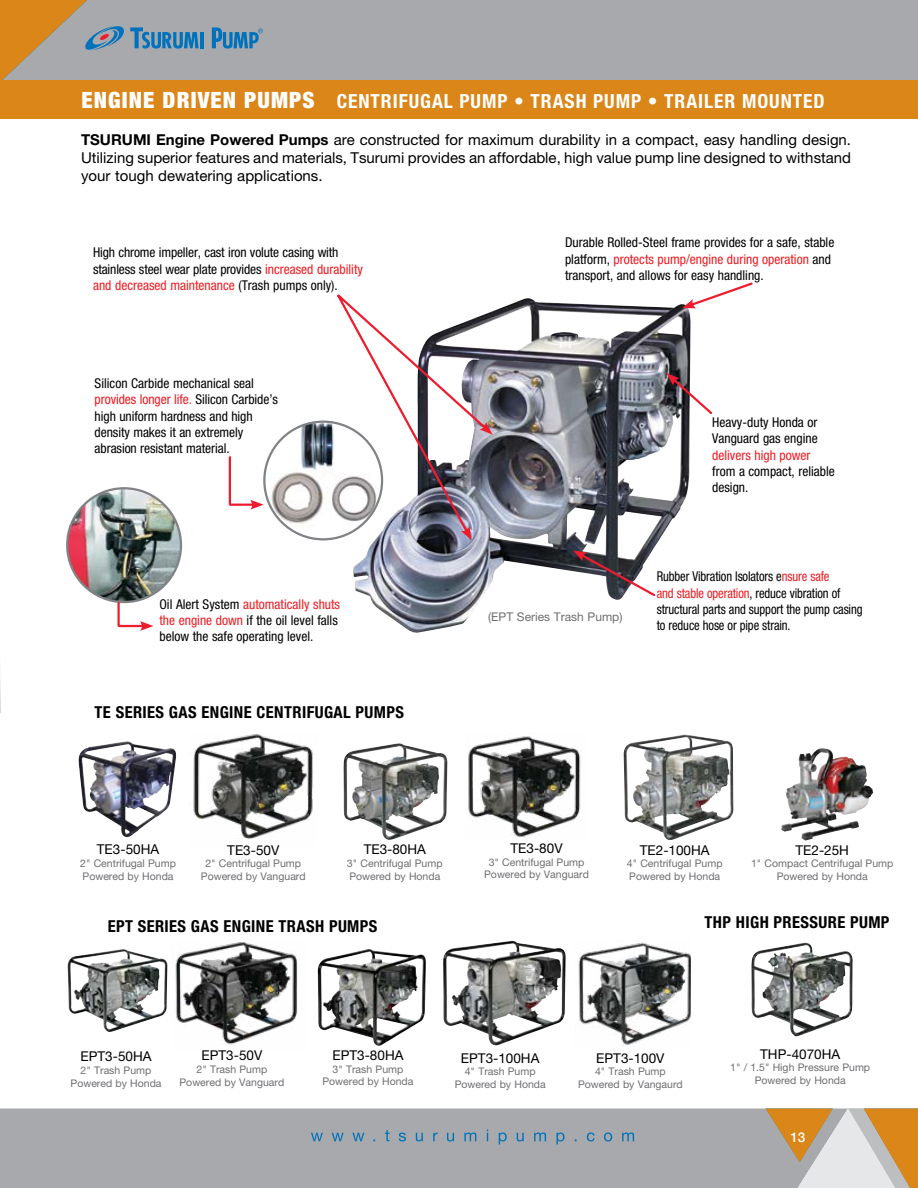
<style>
.page{position:relative;width:918px;height:1188px;background:#fff}
.page>*{position:absolute;margin:0;border:0;box-sizing:border-box;transform-origin:0 0}
.t1{font:700 condensed 19.5px "Helvetica Neue LT Std";letter-spacing:.05em;color:#fff}
.t2{font:700 condensed 16.5px "Helvetica Neue LT Std";letter-spacing:.025em;color:#000}
.t3{font:15px/18px "Helvetica Neue LT Std";color:#000;text-align:justify}
.t4{font:condensed 13.5px/16.2px "Helvetica Neue LT Std";color:#000}
.t5{font:condensed 13.5px/16.2px "Helvetica Neue LT Std";color:#000;scale:.93 1}
.t6{font:13.5px "Helvetica Neue LT Std";color:#000}
.t7{font:13.5px "Helvetica Neue";color:#000}
.t8{font:condensed 13.5px "Helvetica Neue LT Std";color:#ed1d24}
.t9{font:500 13.5px "Helvetica Neue LT Std";color:#fff}
.t10{font:12px "Helvetica Neue LT Std";color:#6d6e71}
.t11{font:10.5px/12.6px "Helvetica Neue LT Std";color:#6d6e71;text-align:center}
.t12{font:10.5px/12.6px "Helvetica Neue";color:#6d6e71}
.s1{font-weight:900;font-size:22.5px}
.s2{font-weight:700}
.s3{color:#ed1d24}
</style>
<div class="page">
<div style="left:0;top:1108px;width:766px;height:80px;background:#a7a9ac"></div>
<div style="left:199px;top:0;width:719px;height:80px;background:#a7a9ac"></div>
<svg style="left:0;top:677px;width:1px;height:36px"></svg>
<svg style="left:766px;top:1108px;width:152px;height:80px;background:#cfb28d"></svg>
<svg style="left:311px;top:1130px;width:323px;height:15px;background:#93a2ad"></svg>
<img style="left:67px;top:488px;width:114px;height:114px;border-radius:57px">
<svg style="left:116px;top:601px;width:37px;height:30px"></svg>
<img style="left:353px;top:298px;width:338px;height:335px">
<img style="left:264px;top:422px;width:66px;height:117px">
<svg style="left:330px;top:294px;width:163px;height:246px"></svg>
<svg style="left:228px;top:456px;width:36px;height:54px"></svg>
<svg style="left:573px;top:550px;width:84px;height:48px"></svg>
<svg style="left:682px;top:282px;width:71px;height:26px"></svg>
<svg style="left:666px;top:373px;width:47px;height:43px"></svg>
<img style="left:781px;top:749px;width:38px;height:83px">
<img style="left:78px;top:741px;width:98px;height:96px">
<img style="left:343px;top:743px;width:104px;height:97px">
<img style="left:624px;top:735px;width:110px;height:105px">
<img style="left:68px;top:949px;width:100px;height:83px">
<img style="left:318px;top:949px;width:108px;height:97px">
<img style="left:443px;top:941px;width:123px;height:105px">
<img style="left:751px;top:943px;width:102px;height:94px">
<div style="left:0;top:80px;width:918px;height:39px;background:#db8619"></div>
<img style="left:193px;top:734px;width:120px;height:105px">
<img style="left:468px;top:736px;width:113px;height:101px">
<img style="left:172px;top:942px;width:126px;height:103px">
<img style="left:578px;top:939px;width:113px;height:107px">
<svg style="left:0;top:0;width:199px;height:80px;background:#a89d8b"></svg>
<hr style="left:200px;top:32px;width:3px;height:16px;background:#0072bc">
<svg style="left:212px;top:27px;width:51px;height:22px"></svg>
<h1 class="t1" style="left:81px;top:89px;width:745px"><span class="s1">ENGINE DRIVEN PUMPS</span> CENTRIFUGAL PUMP • TRASH PUMP • TRAILER MOUNTED</h1>
<p class="t3" style="left:81px;top:131px;width:772px"><span class="s2">TSURUMI Engine Powered Pumps</span> are constructed for maximum durability in a compact, easy handling design.<br>Utilizing superior features and materials, Tsurumi provides an affordable, high value pump line designed to withstand your tough dewatering applications.</p>
<p class="t4" style="left:93px;top:244px;width:272px">High chrome impeller, cast iron volute casing with stainless steel wear plate provides <span class="s3">increased durability and decreased maintenance</span> (Trash pumps only).</p>
<p class="t4" style="left:95px;top:375px;width:185px">Silicon Carbide mechanical seal <span class="s3">provides longer life.</span> Silicon Carbide’s high uniform hardness and high density makes it an extremely abrasion resistant material.</p>
<p class="t4" style="left:159px;top:596px;width:182px">Oil Alert System <span class="s3">automatically shuts the engine down</span> if the oil level falls below the safe operating level.</p>
<p class="t2" style="left:95px;top:702px;width:311px">TE SERIES GAS ENGINE CENTRIFUGAL PUMPS</p>
<p class="t4" style="left:565px;top:234px;width:271px">Durable Rolled-Steel frame provides for a safe, stable platform, <span class="s3">protects pump/engine during operation</span> and transport, and allows for easy handling.</p>
<p class="t10" style="left:488px;top:609px;width:136px">(EPT Series Trash Pump)</p>
<p class="t4" style="left:712px;top:414px;width:107px">Heavy-duty Honda or<br>Vanguard gas engine</p>
<p class="t8" style="left:712px;top:447px;width:100px">delivers high power</p>
<p class="t4" style="left:712px;top:463px;width:124px">from a compact, reliable design.</p>
<p class="t5" style="left:657px;top:569px;width:223px">Rubber Vibration Isolators e<span class="s3">nsure safe<br>and stable operation</span>, reduce vibration of structural parts and support the pump casing to reduce hose or pipe strain.</p>
<p class="t7" style="left:97px;top:840px;width:64px">TE3-50HA</p>
<p class="t12" style="left:80px;top:858px;width:97px">2" Centrifugal Pump<br>Powered by Honda</p>
<p class="t7" style="left:227px;top:840px;width:54px">TE3-50V</p>
<p class="t12" style="left:201px;top:858px;width:106px;text-align:center">2" Centrifugal Pump<br>Powered by Vanguard</p>
<p class="t6" style="left:364px;top:842px;width:64px">TE3-80HA</p>
<p class="t11" style="left:347px;top:857px;width:97px;text-align:left">3" Centrifugal Pump<br>Powered by Honda</p>
<p class="t6" style="left:511px;top:840px;width:54px">TE3-80V</p>
<p class="t11" style="left:484px;top:855px;width:106px">3" Centrifugal Pump<br>Powered by Vanguard</p>
<p class="t7" style="left:640px;top:840px;width:71px">TE2-100HA</p>
<p class="t11" style="left:627px;top:857px;width:97px;text-align:left">4" Centrifugal Pump<br>Powered by Honda</p>
<p class="t6" style="left:795px;top:842px;width:55px">TE2-25H</p>
<p class="t11" style="left:751px;top:857px;width:144px">1" Compact Centrifugal Pump<br>Powered by Honda</p>
<p class="t2" style="left:108px;top:916px;width:271px">EPT SERIES GAS ENGINE TRASH PUMPS</p>
<p class="t2" style="left:705px;top:913px;width:186px">THP HIGH PRESSURE PUMP</p>
<p class="t6" style="left:81px;top:1049px;width:73px">EPT3-50HA</p>
<p class="t11" style="left:71px;top:1064px;width:93px">2" Trash Pump<br>Powered by Honda</p>
<p class="t6" style="left:202px;top:1048px;width:62px">EPT3-50V</p>
<p class="t11" style="left:180px;top:1063px;width:106px">2" Trash Pump<br>Powered by Vanguard</p>
<p class="t6" style="left:332px;top:1047px;width:73px">EPT3-80HA</p>
<p class="t11" style="left:323px;top:1063px;width:93px">3" Trash Pump<br>Powered by Honda</p>
<p class="t6" style="left:461px;top:1050px;width:80px">EPT3-100HA</p>
<p class="t11" style="left:455px;top:1065px;width:93px">4" Trash Pump<br>Powered by Honda</p>
<p class="t6" style="left:596px;top:1050px;width:70px">EPT3-100V</p>
<p class="t11" style="left:578px;top:1065px;width:106px">4" Trash Pump<br>Powered by Vangaurd</p>
<p class="t6" style="left:760px;top:1046px;width:82px">THP-4070HA</p>
<p class="t11" style="left:730px;top:1061px;width:141px">1" / 1.5" High Pressure Pump<br>Powered by Honda</p>
<p class="t9" style="left:790px;top:1129px;width:17px">13</p>
</div>
